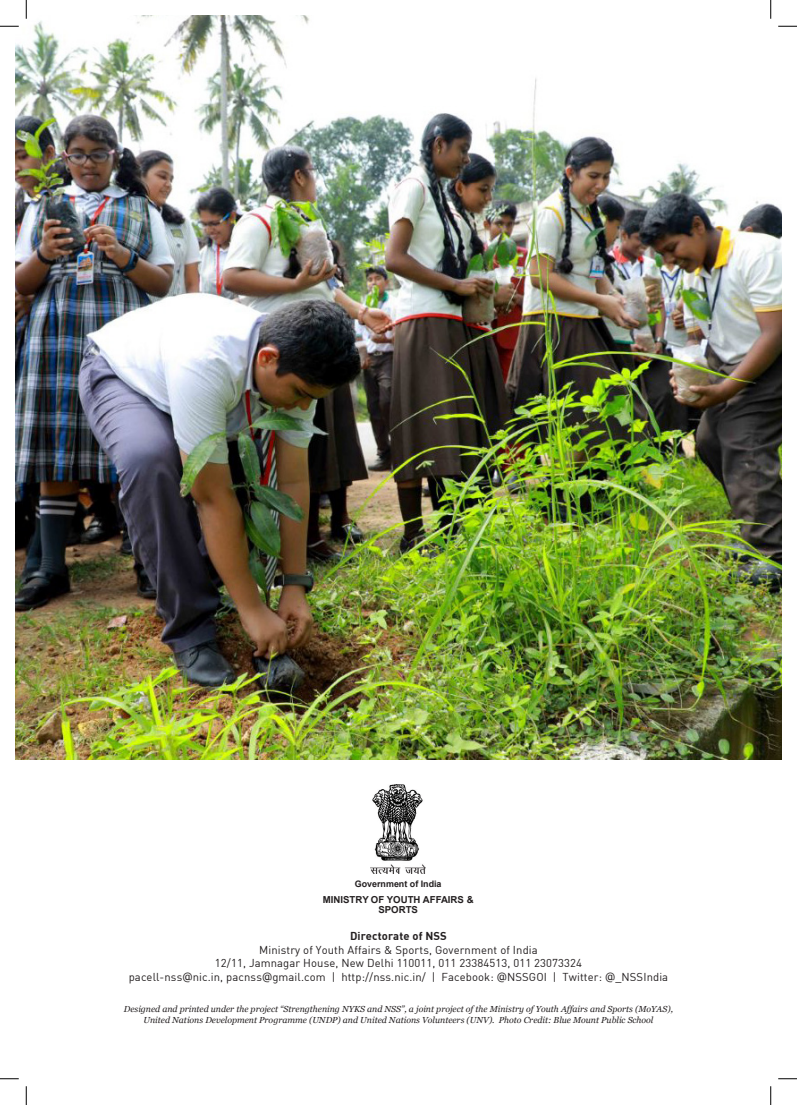
<style>
.page{position:relative;width:797px;height:1105px;background:#fff}
.page>*{position:absolute;margin:0;border:0;box-sizing:border-box;transform-origin:0 0}
.t1{font:11.25px/13.5px "DIN";letter-spacing:.01em;color:#231f20;text-align:center}
.t2{font:11.25px "DIN Bold";letter-spacing:.01em;color:#231f20}
.t3{font:700 9.62px/10.6px "Arial";color:#231f20;text-align:center}
.t4{font:700 8.88px "Arial";color:#231f20}
.t5{font:italic 8.75px/10.5px "Georgia";color:#231f20;text-align:center}
.s1{font-family:"Tahoma"}
</style>
<div class="page">
<img style="left:16px;top:16px;width:765px;height:744px">
<img style="left:370px;top:785px;width:56px;height:88px">
<svg style="left:0;top:25px;width:19px;height:2px"></svg>
<svg style="left:778px;top:25px;width:19px;height:2px"></svg>
<svg style="left:0;top:1078px;width:19px;height:1px"></svg>
<svg style="left:778px;top:1078px;width:19px;height:1px"></svg>
<svg style="left:25px;top:0;width:2px;height:19px"></svg>
<svg style="left:25px;top:1086px;width:2px;height:19px"></svg>
<svg style="left:770px;top:0;width:1px;height:19px"></svg>
<svg style="left:770px;top:1086px;width:1px;height:19px"></svg>
<p class="t4" style="left:355px;top:878px;width:88px">Government of India</p>
<p class="t3" style="left:323px;top:894px;width:152px">MINISTRY OF YOUTH AFFAIRS &amp;<br>SPORTS</p>
<p class="t2" style="left:350px;top:929px;width:98px">Directorate of NSS</p>
<p class="t1" style="left:129px;top:943px;width:541px">Ministry of Youth Affairs &amp; Sports, Government of India<br>12/11, Jamnagar House, New Delhi 110011, 011 23384513, 011 23073324<br>pacell-nss<span class="s1">@</span>nic.in, pacnss<span class="s1">@</span>gmail.com | http://nss.nic.in/ | Facebook: <span class="s1">@</span>NSSGOI | Twitter: <span class="s1">@</span>_NSSIndia</p>
<p class="t5" style="left:124px;top:1004px;width:550px">Designed and printed under the project “Strengthening NYKS and NSS”, a joint project of the Ministry of Youth Affairs and Sports (MoYAS),<br>United Nations Development Programme (UNDP) and United Nations Volunteers (UNV). Photo Credit: Blue Mount Public School</p>
</div>
